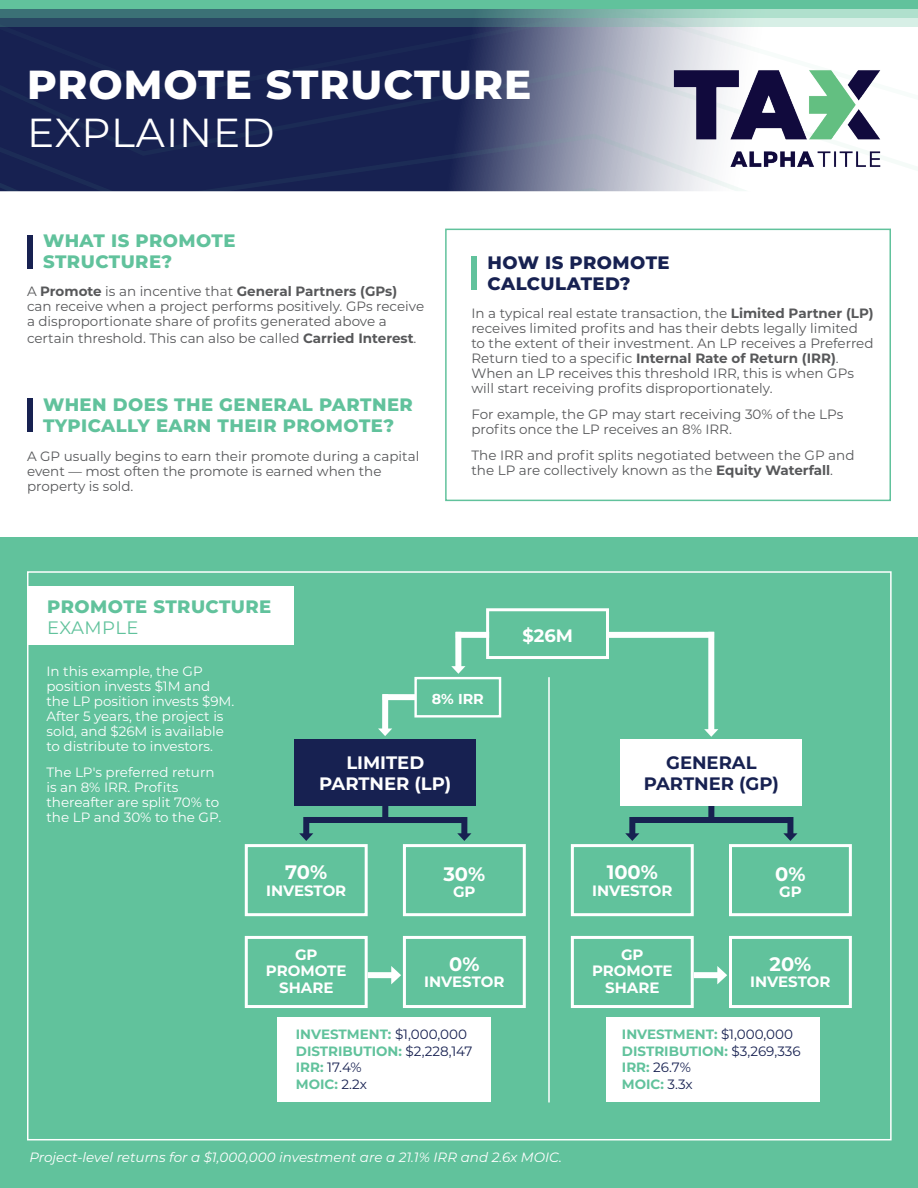
<style>
.page{position:relative;width:918px;height:1188px;background:#fff}
.page>*{position:absolute;margin:0;border:0;box-sizing:border-box;transform-origin:0 0}
.t1{font:800 40.5px "Montserrat";letter-spacing:.025em;color:#fff}
.t2{font:40.5px "Montserrat";letter-spacing:.025em;color:#fff}
.t3{font:700 19.5px "Montserrat";color:#fff}
.t4{font:800 18px/21px "Montserrat";letter-spacing:.025em;color:#61c29c}
.t5{font:800 18px/21px "Montserrat";letter-spacing:.025em;color:#172151}
.t6{font:700 18px/21px "Montserrat";color:#fff;text-align:center}
.t7{font:700 18px/21px "Montserrat";color:#172151;text-align:center}
.t8{font:18px "Montserrat";letter-spacing:.02em;color:#61c29c}
.t9{font:700 15px/16.5px "Montserrat";color:#fff;text-align:center}
.t10{font:700 14.4px "Montserrat";color:#fff}
.t11{font:13.5px/15px "Montserrat";color:#57585a}
.t12{font:13.5px/15px "Montserrat";color:#fff}
.t13{font:700 13.5px/16.5px "Montserrat";color:#61c29c}
.t14{font:italic 13.5px "Montserrat";color:#fff}
.s1{font-weight:700}
.s2{font-weight:400;color:#172151}
</style>
<div class="page">
<svg style="left:0;top:27px;width:751px;height:27px;background:#485076"></svg>
<svg style="left:0;top:54px;width:730px;height:65px;background:#363f68"></svg>
<svg style="left:0;top:119px;width:746px;height:72px;background:#3c456d"></svg>
<img style="left:662px;top:60px;width:219px;height:117px">
<svg style="left:0;top:9px;width:918px;height:9px;background:#649894"></svg>
<svg style="left:0;top:18px;width:918px;height:9px;background:#668391"></svg>
<div style="left:0;top:0;width:918px;height:9px;background:#61c29c"></div>
<div style="left:27px;top:235px;width:5px;height:33px;background:#172151"></div>
<div style="left:27px;top:398px;width:5px;height:34px;background:#172151"></div>
<div style="left:0;top:538px;width:918px;height:650px;background:#61c29c"></div>
<div style="left:27px;top:586px;width:266px;height:59px;background:#fff"></div>
<div style="left:445px;top:229px;width:446px;height:272px;border:2px solid #61c29c"></div>
<div style="left:471px;top:256px;width:5px;height:34px;background:#61c29c"></div>
<hr style="left:548px;top:678px;width:2px;height:424px;background:#fff">
<div style="left:245px;top:844px;width:123px;height:72px;border:3px solid #fff"></div>
<div style="left:403px;top:844px;width:123px;height:72px;border:3px solid #fff"></div>
<div style="left:403px;top:936px;width:123px;height:72px;border:3px solid #fff"></div>
<div style="left:295px;top:739px;width:181px;height:67px;background:#172151"></div>
<div style="left:245px;top:936px;width:123px;height:72px;border:3px solid #fff"></div>
<div style="left:303px;top:817px;width:6px;height:18px;background:#172151"></div>
<svg style="left:299px;top:833px;width:14px;height:8px"></svg>
<div style="left:461px;top:817px;width:6px;height:18px;background:#172151"></div>
<svg style="left:457px;top:833px;width:14px;height:8px"></svg>
<div style="left:307px;top:817px;width:157px;height:6px;background:#172151"></div>
<div style="left:382px;top:806px;width:6px;height:15px;background:#172151"></div>
<div style="left:368px;top:972px;width:26px;height:6px;background:#fff"></div>
<svg style="left:391px;top:966px;width:10px;height:18px"></svg>
<div style="left:277px;top:1017px;width:213px;height:85px;background:#fff"></div>
<div style="left:571px;top:844px;width:123px;height:72px;border:3px solid #fff"></div>
<div style="left:729px;top:844px;width:123px;height:72px;border:3px solid #fff"></div>
<div style="left:729px;top:936px;width:123px;height:72px;border:3px solid #fff"></div>
<div style="left:571px;top:936px;width:123px;height:72px;border:3px solid #fff"></div>
<div style="left:629px;top:817px;width:6px;height:18px;background:#172151"></div>
<svg style="left:625px;top:833px;width:14px;height:8px"></svg>
<div style="left:787px;top:817px;width:6px;height:18px;background:#172151"></div>
<svg style="left:783px;top:833px;width:15px;height:8px"></svg>
<div style="left:633px;top:817px;width:157px;height:6px;background:#172151"></div>
<div style="left:708px;top:806px;width:6px;height:15px;background:#172151"></div>
<div style="left:694px;top:972px;width:26px;height:6px;background:#fff"></div>
<svg style="left:717px;top:966px;width:10px;height:18px"></svg>
<div style="left:621px;top:739px;width:181px;height:67px;background:#fff"></div>
<div style="left:606px;top:1017px;width:214px;height:85px;background:#fff"></div>
<div style="left:486px;top:608px;width:123px;height:51px;border:3px solid #fff"></div>
<div style="left:414px;top:677px;width:87px;height:41px;border:2px solid #fff"></div>
<div style="left:455px;top:632px;width:6px;height:36px;background:#fff"></div>
<svg style="left:451px;top:666px;width:14px;height:8px"></svg>
<div style="left:456px;top:632px;width:33px;height:6px;background:#fff"></div>
<div style="left:382px;top:694px;width:6px;height:36px;background:#fff"></div>
<svg style="left:378px;top:728px;width:14px;height:8px"></svg>
<div style="left:383px;top:694px;width:32px;height:6px;background:#fff"></div>
<div style="left:708px;top:632px;width:6px;height:99px;background:#fff"></div>
<svg style="left:704px;top:729px;width:14px;height:8px"></svg>
<div style="left:607px;top:632px;width:107px;height:6px;background:#fff"></div>
<h1 class="t1" style="left:27px;top:55px;width:506px">PROMOTE STRUCTURE</h1>
<h1 class="t2" style="left:27px;top:105px;width:249px">EXPLAINED</h1>
<h3 class="t4" style="left:43px;top:229px;width:194px">WHAT IS PROMOTE<br>STRUCTURE?</h3>
<p class="t11" style="left:27px;top:283px;width:399px">A <span class="s1">Promote</span> is an incentive that <span class="s1">General Partners (GPs) </span>can receive when a project performs positively. GPs receive a disproportionate share of profits generated above a</p>
<p class="t11" style="left:27px;top:330px;width:391px">certain threshold. This can also be called <span class="s1">Carried Interest</span>.</p>
<h3 class="t4" style="left:43px;top:393px;width:371px">WHEN DOES THE GENERAL PARTNER<br>TYPICALLY EARN THEIR PROMOTE?</h3>
<p class="t11" style="left:27px;top:448px;width:394px">A GP usually begins to earn their promote during a capital event — most often the promote is earned when the property is sold.</p>
<h3 class="t4" style="left:47px;top:595px;width:226px">PROMOTE STRUCTURE</h3>
<h3 class="t8" style="left:47px;top:615px;width:93px">EXAMPLE</h3>
<h3 class="t5" style="left:488px;top:251px;width:184px">HOW IS PROMOTE<br>CALCULATED?</h3>
<p class="t11" style="left:471px;top:306px;width:404px">In a typical real estate transaction, the <span class="s1">Limited Partner (LP) </span>receives limited profits and has their debts legally limited to the extent of their investment. An LP receives a Preferred Return tied to a specific <span class="s1">Internal Rate of Return (IRR)</span>.<br>When an LP receives this threshold IRR, this is when GPs will start receiving profits disproportionately.</p>
<p class="t11" style="left:471px;top:406px;width:374px">For example, the GP may start receiving 30% of the LPs profits once the LP receives an 8% IRR.</p>
<p class="t11" style="left:471px;top:447px;width:385px">The IRR and profit splits negotiated between the GP and the LP are collectively known as the <span class="s1">Equity Waterfall</span>.</p>
<h3 class="t6" style="left:522px;top:624px;width:52px">$26M</h3>
<p class="t12" style="left:46px;top:664px;width:189px">In this example, the GP position invests $1M and the LP position invests $9M.<br>After 5 years, the project is sold, and $26M is available to distribute to investors.</p>
<p class="t12" style="left:46px;top:765px;width:176px">The LP's preferred return is an 8% IRR. Profits thereafter are split 70% to the LP and 30% to the GP.</p>
<p class="t10" style="left:432px;top:688px;width:53px">8% IRR</p>
<h3 class="t6" style="left:319px;top:751px;width:134px">LIMITED<br>PARTNER (LP)</h3>
<h2 class="t3" style="left:285px;top:858px;width:44px">70%</h2>
<p class="t9" style="left:266px;top:882px;width:82px">INVESTOR</p>
<h2 class="t3" style="left:443px;top:860px;width:43px">30%</h2>
<p class="t9" style="left:453px;top:883px;width:24px">GP</p>
<p class="t9" style="left:266px;top:945px;width:82px">GP<br>PROMOTE<br>SHARE</p>
<h2 class="t3" style="left:449px;top:950px;width:32px">0%</h2>
<p class="t9" style="left:424px;top:973px;width:82px">INVESTOR</p>
<p class="t13" style="left:296px;top:1026px;width:178px">INVESTMENT: <span class="s2">$1,000,000<br></span>DISTRIBUTION: <span class="s2">$2,228,147<br></span>IRR: <span class="s2">17.4%<br></span>MOIC: <span class="s2">2.2x</span></p>
<p class="t14" style="left:30px;top:1148px;width:534px">Project-level returns for a $1,000,000 investment are a 21.1% IRR and 2.6x MOIC.</p>
<h3 class="t7" style="left:644px;top:751px;width:137px">GENERAL<br>PARTNER (GP)</h3>
<h2 class="t3" style="left:607px;top:858px;width:53px">100%</h2>
<p class="t9" style="left:592px;top:882px;width:82px">INVESTOR</p>
<h2 class="t3" style="left:775px;top:860px;width:32px">0%</h2>
<p class="t9" style="left:779px;top:883px;width:24px">GP</p>
<p class="t9" style="left:592px;top:945px;width:82px">GP<br>PROMOTE<br>SHARE</p>
<h2 class="t3" style="left:770px;top:950px;width:43px">20%</h2>
<p class="t9" style="left:750px;top:973px;width:82px">INVESTOR</p>
<p class="t13" style="left:622px;top:1026px;width:180px">INVESTMENT: <span class="s2">$1,000,000<br></span>DISTRIBUTION: <span class="s2">$3,269,336<br></span>IRR: <span class="s2">26.7%<br></span>MOIC: <span class="s2">3.3x</span></p>
</div>
